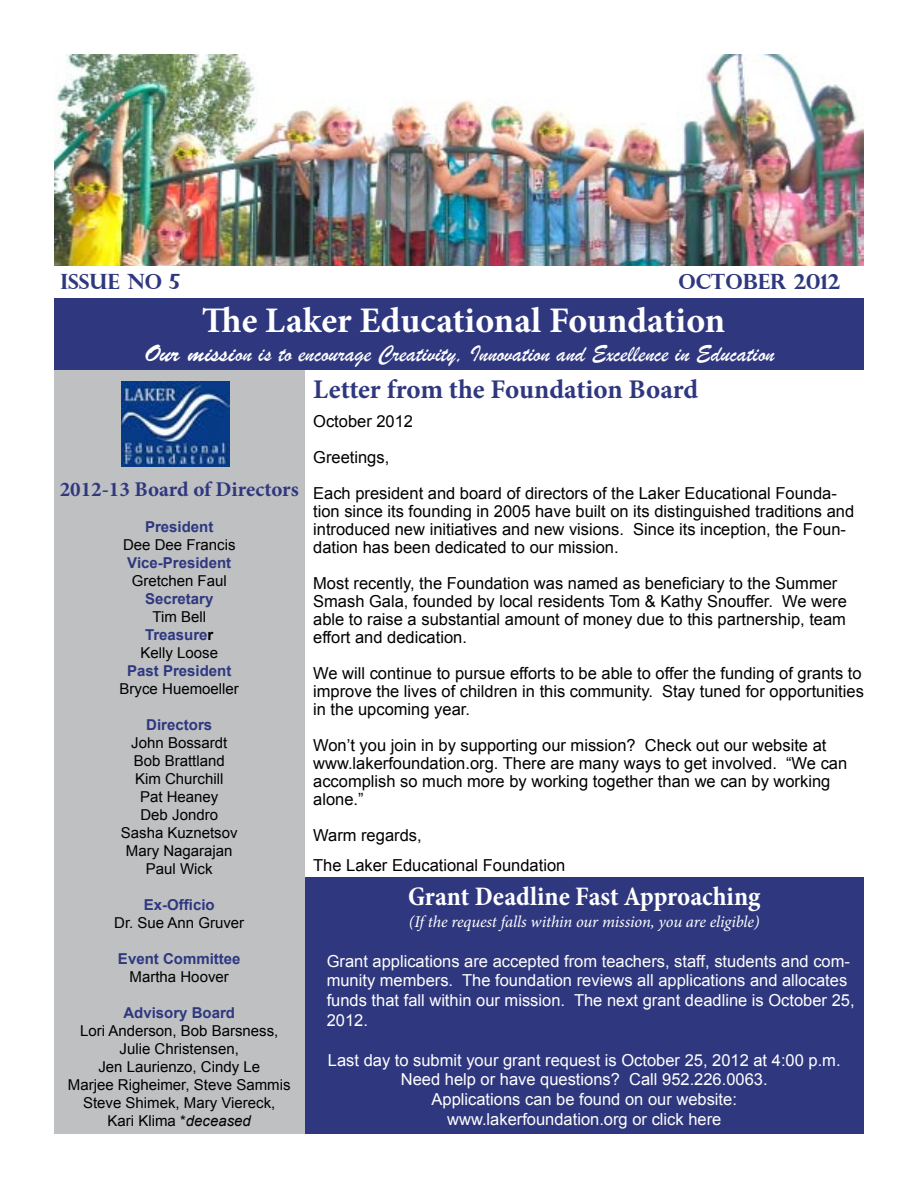
<style>
.page{position:relative;width:918px;height:1188px;background:#fff}
.page>*{position:absolute;margin:0;border:0;box-sizing:border-box;transform-origin:0 0}
.t1{font:700 36px "Minion Pro";color:#fff}
.t2{font:700 27px "Minion Pro";letter-spacing:-.005em;color:#2f387f}
.t3{font:700 condensed 27px "Minion Pro";color:#fff}
.t4{font:24px "Brush Script";color:#fff}
.t5{font:700 21px "Minion Pro";color:#2f387f}
.t6{font:700 21px "Perpetua Titling";color:#2f387f}
.t7{font:700 21px "Perpetua Titling";color:#2f387f}
.t8{font:16.5px/18px "Arial";color:#000}
.t9{font:16.5px/19.8px "Arial";color:#fff}
.t10{font:italic 16.5px "Minion Pro";letter-spacing:-.01em;color:#fff}
.t11{font:15px/18px "Arial";color:#000;text-align:center}
.t12{font:700 15px "Arial";color:#2f387f}
.s1{font-style:inherit}
.s2{font-family:"Brush Script Std"}
.s3{font-weight:700;color:#2f387f}
.s4{font-weight:700}
.s5{font-style:italic}
</style>
<div class="page">
<div style="left:54px;top:370px;width:251px;height:764px;background:#bec0c2"></div>
<div style="left:54px;top:298px;width:810px;height:72px;background:#2f387f"></div>
<img style="left:122px;top:382px;width:108px;height:84px">
<div style="left:305px;top:878px;width:559px;height:256px;background:#2f387f"></div>
<img style="left:54px;top:54px;width:810px;height:211px">
<p class="t7" style="left:60px;top:269px;width:121px">ISSUE <span class="s1">NO 5</span></p>
<p class="t6" style="left:679px;top:269px;width:163px">OCTOBER 2012</p>
<h1 class="t1" style="left:202px;top:295px;width:525px">The Laker Educational Foundation</h1>
<h3 class="t4" style="left:145px;top:339px;width:632px"><span class="s2">Our missi</span>on is to encourage Creativity, Innovation and Excellence in Education</h3>
<p class="t5" style="left:60px;top:474px;width:241px">2012-13 Board of Directors</p>
<p class="t12" style="left:145px;top:516px;width:70px">President</p>
<p class="t11" style="left:123px;top:536px;width:114px">Dee Dee Francis</p>
<p class="t12" style="left:127px;top:552px;width:105px">Vice-President</p>
<p class="t11" style="left:132px;top:572px;width:97px">Gretchen Faul</p>
<p class="t12" style="left:145px;top:588px;width:70px">Secretary</p>
<p class="t11" style="left:140px;top:608px;width:79px">Tim Bell<br><span class="s3">Treasure</span><span class="s4">r<br></span>Kelly Loose</p>
<p class="t12" style="left:127px;top:660px;width:106px">Past President</p>
<p class="t11" style="left:120px;top:680px;width:121px">Bryce Huemoeller</p>
<p class="t12" style="left:146px;top:714px;width:67px">Directors</p>
<p class="t11" style="left:121px;top:734px;width:118px">John Bossardt<br>Bob Brattland<br>Kim Churchill<br>Pat Heaney<br>Deb Jondro<br>Sasha Kuznetsov<br>Mary Nagarajan<br>Paul Wick</p>
<p class="t12" style="left:144px;top:894px;width:72px">Ex-Officio</p>
<p class="t11" style="left:114px;top:914px;width:132px">Dr. Sue Ann Gruver</p>
<p class="t12" style="left:118px;top:948px;width:124px">Event Committee</p>
<p class="t11" style="left:130px;top:968px;width:101px">Martha Hoover</p>
<p class="t12" style="left:123px;top:1002px;width:113px">Advisory Board</p>
<p class="t11" style="left:68px;top:1022px;width:224px">Lori Anderson, Bob Barsness,<br>Julie Christensen,<br>Jen Laurienzo, Cindy Le<br>Marjee Righeimer, Steve Sammis<br>Steve Shimek, Mary Viereck,<br>Kari Klima *<span class="s5">deceased</span></p>
<h2 class="t2" style="left:313px;top:371px;width:387px">Letter from the Foundation Board</h2>
<p class="t8" style="left:313px;top:403px;width:525px;line-height:36px">October 2012<br>Greetings,<br>Each president and board of directors of the Laker Educational Founda-</p>
<p class="t8" style="left:313px;top:502px;width:543px">tion since its founding in 2005 have built on its distinguished traditions and introduced new initiatives and new visions. Since its inception, the Foun&shy;dation has been dedicated to our mission.</p>
<p class="t8" style="left:313px;top:574px;width:535px">Most recently, the Foundation was named as beneficiary to the Summer Smash Gala, founded by local residents Tom &amp; Kathy Snouffer. We were able to raise a substantial amount of money due to this partnership, team effort and dedication.</p>
<p class="t8" style="left:313px;top:664px;width:552px">We will continue to pursue efforts to be able to offer the funding of grants to improve the lives of children in this community. Stay tuned for opportunities in the upcoming year.</p>
<p class="t8" style="left:313px;top:736px;width:536px">Won’t you join in by supporting our mission? Check out our website at www.lakerfoundation.org. There are many ways to get involved. “We can accomplish so much more by working together than we can by working alone.”</p>
<p class="t8" style="left:313px;top:820px;width:254px;line-height:30px">Warm regards,<br>The Laker Educational Foundation</p>
<h2 class="t3" style="left:408px;top:878px;width:354px">Grant Deadline Fast Approaching</h2>
<p class="t10" style="left:409px;top:910px;width:352px">(If the request falls within our mission, you are eligible)</p>
<p class="t9" style="left:327px;top:951px;width:529px">Grant applications are accepted from teachers, staff, students and com&shy;munity members. The foundation reviews all applications and allocates funds that fall within our mission. The next grant deadline is October 25, 2012.</p>
<p class="t9" style="left:328px;top:1050px;width:514px;text-align:center">Last day to submit your grant request is October 25, 2012 at 4:00 p.m.<br>Need help or have questions? Call 952.226.0063.<br>Applications can be found on our website:<br>www.lakerfoundation.org or click here</p>
</div>
